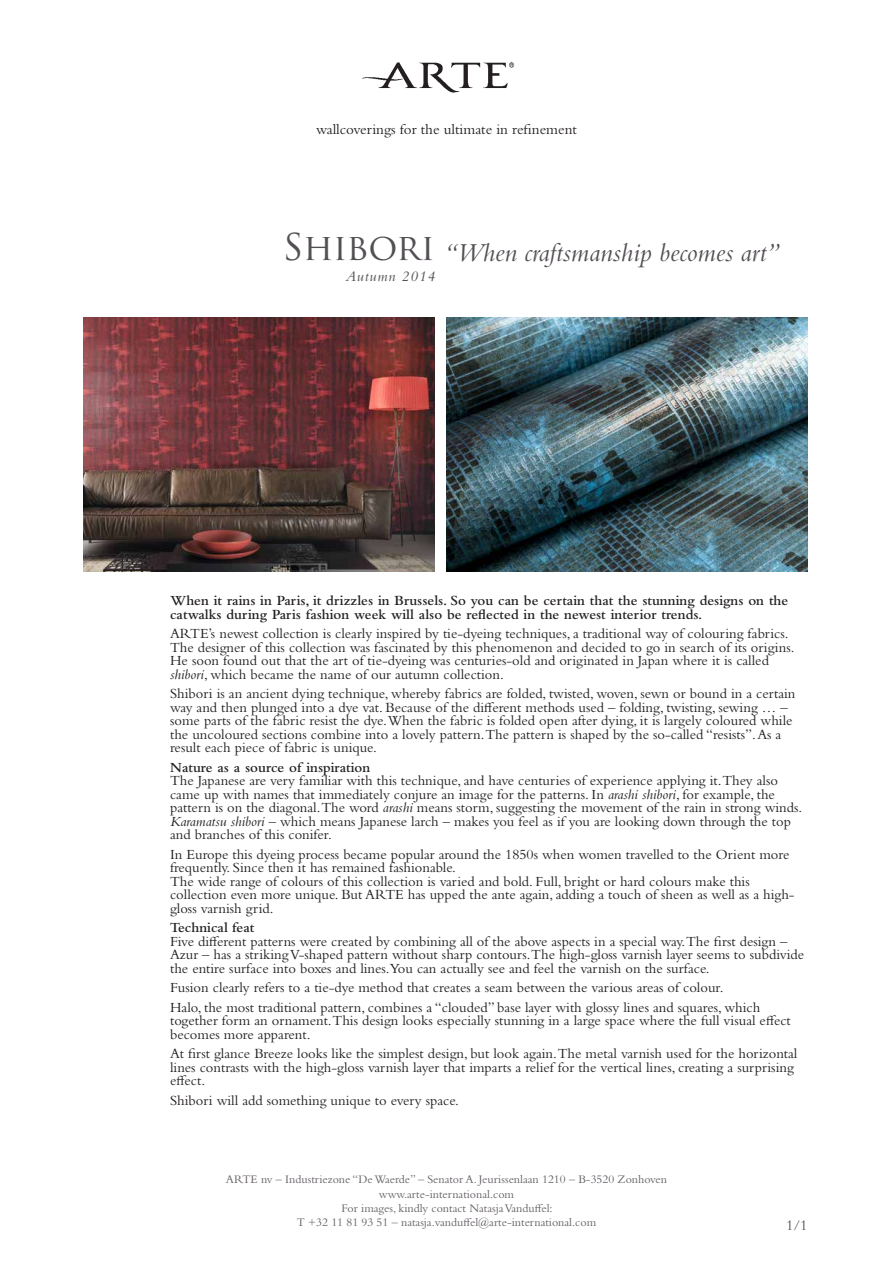
<style>
.page{position:relative;width:893px;height:1263px;background:#fff}
.page>*{position:absolute;margin:0;border:0;box-sizing:border-box;transform-origin:0 0}
.t1{font:36px "Trajan Pro";letter-spacing:-.01em;color:#534f54}
.t2{font:italic 27px "Bembo Std";color:#534f54}
.t3{font:15px "Bembo Std";color:#231f20}
.t4{font:italic 15px "Bembo Std";letter-spacing:.06em;color:#534f54}
.t5{font:15px "Bembo Std";color:#534f54}
.t6{font:14.55px/13.5px "Bembo Std";color:#231f20}
.t7{font:600 14.55px/13.5px "Bembo Std";color:#231f20}
.t8{font:12px/14.4px "Bembo Std";color:#645f65;text-align:center}
.s1{font-style:italic}
</style>
<div class="page">
<img style="left:362px;top:62px;width:153px;height:31px">
<img style="left:84px;top:318px;width:350px;height:254px">
<img style="left:446px;top:318px;width:362px;height:254px">
<p class="t3" style="left:316px;top:120px;width:262px">wallcoverings for the ultimate in refinement</p>
<h1 class="t1" style="left:283px;top:224px;width:153px">Shibori</h1>
<p class="t4" style="left:346px;top:268px;width:91px">Autumn 2014</p>
<h2 class="t2" style="left:443px;top:236px;width:338px">“When craftsmanship becomes art”</h2>
<p class="t7" style="left:170px;top:594px;width:620px">When it rains in Paris, it drizzles in Brussels. So you can be certain that the stunning designs on the catwalks during Paris fashion week will also be reflected in the newest interior trends.</p>
<p class="t6" style="left:170px;top:626px;width:626px">ARTE’s newest collection is clearly inspired by tie-dyeing techniques, a traditional way of colouring fabrics.<br>The designer of this collection was fascinated by this phenomenon and decided to go in search of its origins.<br>He soon found out that the art of tie-dyeing was centuries-old and originated in Japan where it is called <span class="s1">shibori</span>, which became the name of our autumn collection.</p>
<p class="t6" style="left:170px;top:686px;width:627px">Shibori is an ancient dying technique, whereby fabrics are folded, twisted, woven, sewn or bound in a certain way and then plunged into a dye vat. Because of the different methods used – folding, twisting, sewing … – some parts of the fabric resist the dye.When the fabric is folded open after dying, it is largely coloured while the uncoloured sections combine into a lovely pattern.The pattern is shaped by the so-called “resists”. As a result each piece of fabric is unique.</p>
<p class="t7" style="left:170px;top:760px;width:202px">Nature as a source of inspiration</p>
<p class="t6" style="left:170px;top:773px;width:634px">The Japanese are very familiar with this technique, and have centuries of experience applying it.They also came up with names that immediately conjure an image for the patterns. In <span class="s1">arashi shibori</span>, for example, the pattern is on the diagonal.The word <span class="s1">arashi</span> means storm, suggesting the movement of the rain in strong winds.<br><span class="s1">Karamatsu shibori</span> – which means Japanese larch – makes you feel as if you are looking down through the top and branches of this conifer.</p>
<p class="t6" style="left:170px;top:847px;width:626px">In Europe this dyeing process became popular around the 1850s when women travelled to the Orient more frequently. Since then it has remained fashionable.<br>The wide range of colours of this collection is varied and bold. Full, bright or hard colours make this collection even more unique. But ARTE has upped the ante again, adding a touch of sheen as well as a high&shy;gloss varnish grid.</p>
<p class="t7" style="left:170px;top:921px;width:86px">Technical feat</p>
<p class="t6" style="left:170px;top:934px;width:636px">Five different patterns were created by combining all of the above aspects in a special way.The first design –<br>Azur – has a striking V-shaped pattern without sharp contours.The high-gloss varnish layer seems to subdivide the entire surface into boxes and lines.You can actually see and feel the varnish on the surface.</p>
<p class="t6" style="left:170px;top:978px;width:592px;line-height:19.5px">Fusion clearly refers to a tie-dye method that creates a seam between the various areas of colour.<br>Halo, the most traditional pattern, combines a “clouded” base layer with glossy lines and squares, which</p>
<p class="t6" style="left:170px;top:1014px;width:622px">together form an ornament.This design looks especially stunning in a large space where the full visual effect becomes more apparent.</p>
<p class="t6" style="left:170px;top:1047px;width:629px">At first glance Breeze looks like the simplest design, but look again.The metal varnish used for the horizontal lines contrasts with the high-gloss varnish layer that imparts a relief for the vertical lines, creating a surprising effect.</p>
<p class="t6" style="left:170px;top:1094px;width:290px">Shibori will add something unique to every space.</p>
<p class="t8" style="left:226px;top:1172px;width:442px">ARTE nv – Industriezone “De Waerde” – Senator A. Jeurissenlaan 1210 – B-3520 Zonhoven www.arte-international.com<br>For images, kindly contact Natasja Vanduffel:<br>T +32 11 81 93 51 – natasja.vanduffel@arte-international.com</p>
<p class="t5" style="left:786px;top:1216px;width:23px">1/1</p>
</div>
